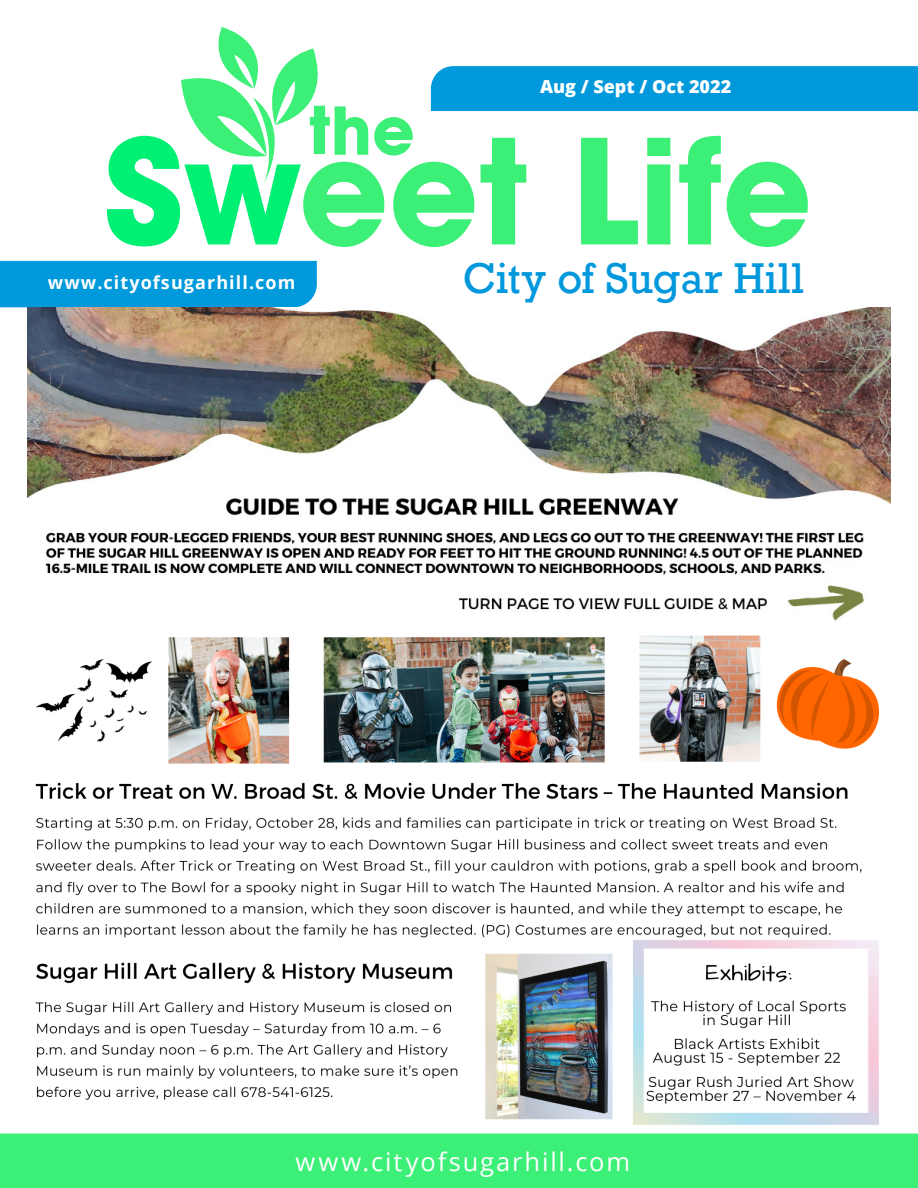
<style>
.page{position:relative;width:918px;height:1188px;background:#fff}
.page>*{position:absolute;margin:0;border:0;box-sizing:border-box;transform-origin:0 0}
.t1{font:700 144.15px "ITC Avant Garde Std";color:#3cef76}
.t2{font:40.5px "Rockwell";color:#0098dc}
.t3{font:25.5px "Open Sans";letter-spacing:.075em;color:#fff}
.t4{font:700 18px "Open Sans";letter-spacing:.06em;color:#fff}
.t5{font:800 18px "Open Sans";color:#fff}
.s1{color:#00f074}
</style>
<div class="page">
<div style="left:431px;top:66px;width:487px;height:45px;background:#0099dc"></div>
<div style="left:0;top:261px;width:317px;height:46px;background:#009adc"></div>
<svg style="left:181px;top:27px;width:232px;height:156px"></svg>
<div style="left:0;top:1134px;width:918px;height:54px;background:#3cef76"></div>
<img style="left:28px;top:307px;width:862px;height:314px">
<img style="left:35px;top:635px;width:845px;height:490px">
<p class="t5" style="left:540px;top:73px;width:193px">Aug / Sept / Oct 2022</p>
<h1 class="t1" style="left:104px;top:98px;width:710px"><span class="s1">Sw</span>eet Life</h1>
<p class="t4" style="left:48px;top:270px;width:249px">www.cityofsugarhill.com</p>
<p class="t2" style="left:463px;top:253px;width:343px">City of Sugar Hill</p>
<p class="t3" style="left:296px;top:1144px;width:336px">www.cityofsugarhill.com</p>
</div>
